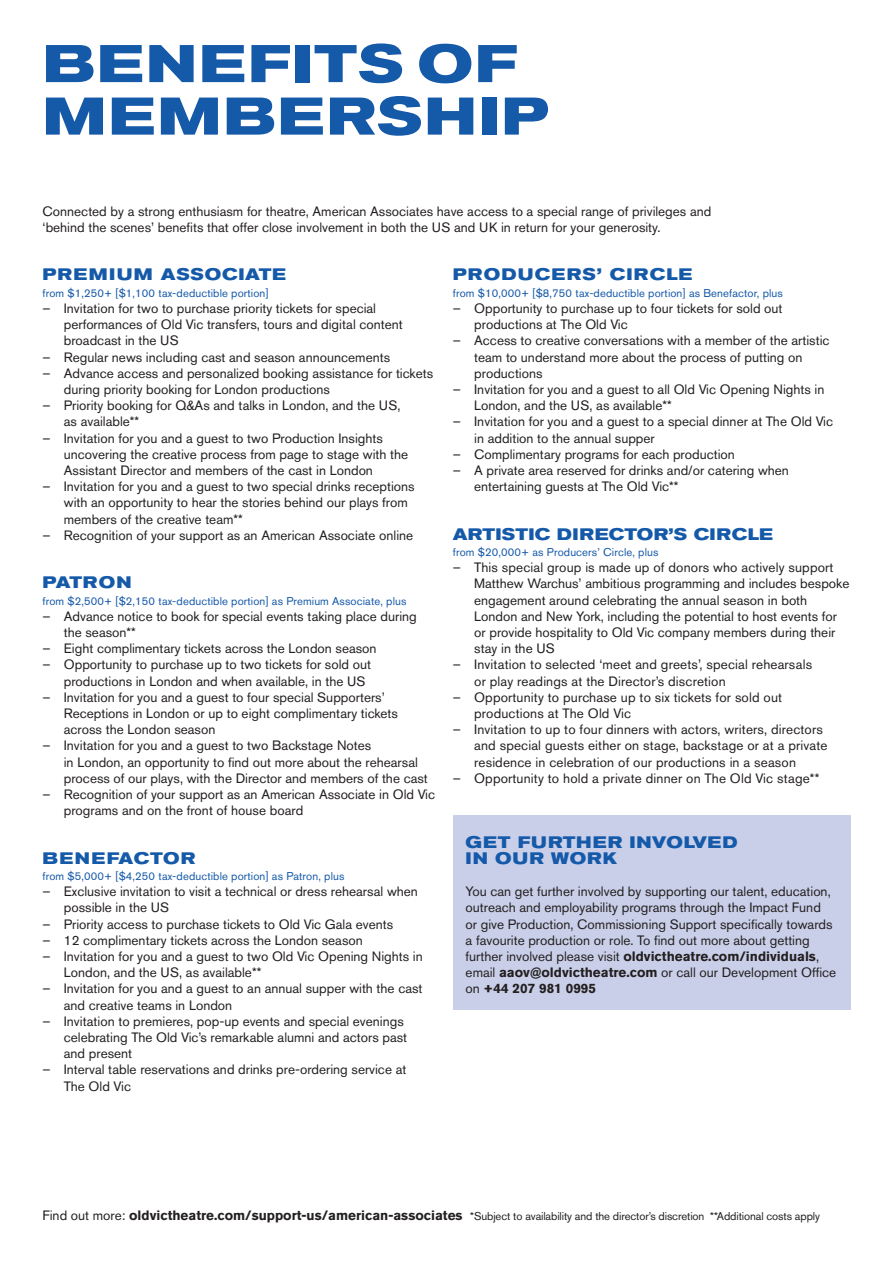
<style>
.page{position:relative;width:893px;height:1263px;background:#fff}
.page>*{position:absolute;margin:0;border:0;box-sizing:border-box;transform-origin:0 0}
._04_Type_Size_05{font:700 expanded 52.5px/52.5px "Akzidenz Grotesk BQ";letter-spacing:.035em;color:#1559a9;scale:1.06 1}
.Small_title{font:700 expanded 16.5px/16.2px "Akzidenz Grotesk BQ";letter-spacing:.05em;color:#1559a9}
.Small_title-2{font:700 expanded 16.5px "Akzidenz Grotesk BQ";letter-spacing:.07em;color:#1559a9}
.Small_title-3{font:700 expanded 16.5px "Akzidenz Grotesk BQ";letter-spacing:.02em;color:#1559a9}
.Memberships_-_body{font:13.5px/16.2px "Akzidenz Grotesk BQ";color:#231f20}
.Small_title-4{font:11.25px "Akzidenz Grotesk BQ";letter-spacing:.01em;color:#1559a9}
.Memberships_-_body-2{font:11.25px "Akzidenz Grotesk BQ";letter-spacing:-.01em;color:#231f20}
.s1{font-weight:700}
.s2{font-size:13.5px}
.s3{font-weight:700;font-size:13.5px}
</style>
<div class="page">
<div style="left:453px;top:815px;width:397px;height:195px;background:#c9cfe8"></div>
<p class="_04_Type_Size_05" style="left:43px;top:38px;width:478px">BENEFITS OF<br>MEMBERSHIP</p>
<p class="Memberships_-_body" style="left:43px;top:203px;width:670px">Connected by a strong enthusiasm for theatre, American Associates have access to a special range of privileges and ‘behind the scenes’ benefits that offer close involvement in both the US and UK in return for your generosity.</p>
<p class="Small_title" style="left:43px;top:267px;width:245px">PREMIUM ASSOCIATE</p>
<p class="Small_title-4" style="left:43px;top:286px;width:228px">from $1,250+ [$1,100 tax-deductible portion]</p>
<p class="Memberships_-_body" style="left:64px;top:300px;width:340px;text-indent:-21px">– Invitation for two to purchase priority tickets for special performances of Old Vic transfers, tours and digital content broadcast in the US</p>
<p class="Memberships_-_body" style="left:43px;top:349px;width:349px">– Regular news including cast and season announcements</p>
<p class="Memberships_-_body" style="left:64px;top:365px;width:371px;text-indent:-21px">– Advance access and personalized booking assistance for tickets during priority booking for London productions</p>
<p class="Memberships_-_body" style="left:64px;top:397px;width:338px;text-indent:-21px">– Priority booking for Q&amp;As and talks in London, and the US, as available**</p>
<p class="Memberships_-_body" style="left:64px;top:430px;width:346px;text-indent:-21px">– Invitation for you and a guest to two Production Insights uncovering the creative process from page to stage with the<br>Assistant Director and members of the cast in London</p>
<p class="Memberships_-_body" style="left:64px;top:478px;width:352px;text-indent:-21px">– Invitation for you and a guest to two special drinks receptions with an opportunity to hear the stories behind our plays from members of the creative team**</p>
<p class="Memberships_-_body" style="left:43px;top:527px;width:372px">– Recognition of your support as an American Associate online</p>
<p class="Small_title" style="left:43px;top:575px;width:91px">PATRON</p>
<p class="Small_title-4" style="left:43px;top:594px;width:365px">from $2,500+ [$2,150 tax-deductible portion] as Premium Associate, plus</p>
<p class="Memberships_-_body" style="left:64px;top:608px;width:354px;text-indent:-21px">– Advance notice to book for special events taking place during the season**</p>
<p class="Memberships_-_body" style="left:43px;top:640px;width:336px">– Eight complimentary tickets across the London season</p>
<p class="Memberships_-_body" style="left:64px;top:656px;width:309px;text-indent:-21px">– Opportunity to purchase up to two tickets for sold out productions in London and when available, in the US</p>
<p class="Memberships_-_body" style="left:64px;top:689px;width:336px;text-indent:-21px">– Invitation for you and a guest to four special Supporters’<br>Receptions in London or up to eight complimentary tickets across the London season</p>
<p class="Memberships_-_body" style="left:64px;top:737px;width:366px;text-indent:-21px">– Invitation for you and a guest to two Backstage Notes<br>in London, an opportunity to find out more about the rehearsal process of our plays, with the Director and members of the cast</p>
<p class="Memberships_-_body" style="left:64px;top:786px;width:373px;text-indent:-21px">– Recognition of your support as an American Associate in Old Vic programs and on the front of house board</p>
<p class="Small_title-2" style="left:43px;top:848px;width:154px">BENEFACTOR</p>
<p class="Small_title-4" style="left:43px;top:869px;width:303px">from $5,000+ [$4,250 tax-deductible portion] as Patron, plus</p>
<p class="Memberships_-_body" style="left:64px;top:883px;width:356px;text-indent:-21px">– Exclusive invitation to visit a technical or dress rehearsal when possible in the US</p>
<p class="Memberships_-_body" style="left:43px;top:916px;width:352px">– Priority access to purchase tickets to Old Vic Gala events</p>
<p class="Memberships_-_body" style="left:43px;top:932px;width:322px">– 12 complimentary tickets across the London season</p>
<p class="Memberships_-_body" style="left:64px;top:948px;width:360px;text-indent:-21px">– Invitation for you and a guest to two Old Vic Opening Nights in<br>London, and the US, as available**</p>
<p class="Memberships_-_body" style="left:64px;top:980px;width:360px;text-indent:-21px">– Invitation for you and a guest to an annual supper with the cast and creative teams in London</p>
<p class="Memberships_-_body" style="left:64px;top:1013px;width:345px;text-indent:-21px">– Invitation to premieres, pop-up events and special evenings celebrating The Old Vic’s remarkable alumni and actors past and present</p>
<p class="Memberships_-_body" style="left:64px;top:1061px;width:344px;text-indent:-21px">– Interval table reservations and drinks pre-ordering service at<br>The Old Vic</p>
<p class="Small_title-2" style="left:453px;top:265px;width:241px">PRODUCERS’ CIRCLE</p>
<p class="Small_title-4" style="left:453px;top:286px;width:331px">from $10,000+ [$8,750 tax-deductible portion] as Benefactor, plus</p>
<p class="Memberships_-_body" style="left:474px;top:300px;width:310px;text-indent:-21px">– Opportunity to purchase up to four tickets for sold out productions at The Old Vic</p>
<p class="Memberships_-_body" style="left:474px;top:332px;width:357px;text-indent:-21px">– Access to creative conversations with a member of the artistic team to understand more about the process of putting on productions</p>
<p class="Memberships_-_body" style="left:474px;top:381px;width:352px;text-indent:-21px">– Invitation for you and a guest to all Old Vic Opening Nights in<br>London, and the US, as available**</p>
<p class="Memberships_-_body" style="left:474px;top:413px;width:360px;text-indent:-21px">– Invitation for you and a guest to a special dinner at The Old Vic in addition to the annual supper</p>
<p class="Memberships_-_body" style="left:453px;top:446px;width:283px">– Complimentary programs for each production</p>
<p class="Memberships_-_body" style="left:474px;top:462px;width:316px;text-indent:-21px">– A private area reserved for drinks and/or catering when entertaining guests at The Old Vic**</p>
<p class="Small_title-3" style="left:453px;top:524px;width:322px">ARTISTIC DIRECTOR’S CIRCLE</p>
<p class="Small_title-4" style="left:453px;top:545px;width:207px">from $20,000+ as Producers’ Circle, plus</p>
<p class="Memberships_-_body" style="left:474px;top:559px;width:377px;text-indent:-21px">– This special group is made up of donors who actively support Matthew Warchus’ ambitious programming and includes bespoke engagement around celebrating the annual season in both London and New York, including the potential to host events for or provide hospitality to Old Vic company members during their stay in the US</p>
<p class="Memberships_-_body" style="left:474px;top:656px;width:339px;text-indent:-21px">– Invitation to selected ‘meet and greets’, special rehearsals or play readings at the Director’s discretion</p>
<p class="Memberships_-_body" style="left:474px;top:689px;width:309px;text-indent:-21px">– Opportunity to purchase up to six tickets for sold out productions at The Old Vic</p>
<p class="Memberships_-_body" style="left:474px;top:721px;width:355px;text-indent:-21px">– Invitation to up to four dinners with actors, writers, directors and special guests either on stage, backstage or at a private residence in celebration of our productions in a season</p>
<p class="Memberships_-_body" style="left:453px;top:770px;width:368px">– Opportunity to hold a private dinner on The Old Vic stage**</p>
<p class="Small_title" style="left:466px;top:834px;width:273px">GET FURTHER INVOLVED<br>IN OUR WORK</p>
<p class="Memberships_-_body" style="left:466px;top:883px;width:372px">You can get further involved by supporting our talent, education, outreach and employability programs through the Impact Fund<br>or give Production, Commissioning Support specifically towards a favourite production or role. To find out more about getting further involved please visit <span class="s1">oldvictheatre.com/individuals</span>, email <span class="s1">aaov@oldvictheatre.com</span> or call our Development Office on <span class="s1">+44 207 981 0995</span></p>
<p class="Memberships_-_body-2" style="left:43px;top:1209px;width:779px"><span class="s2">Find out more:</span> <span class="s3">oldvictheatre.com/support-us/american-associates</span> *Subject to availability and the director’s discretion **Additional costs apply</p>
</div>
